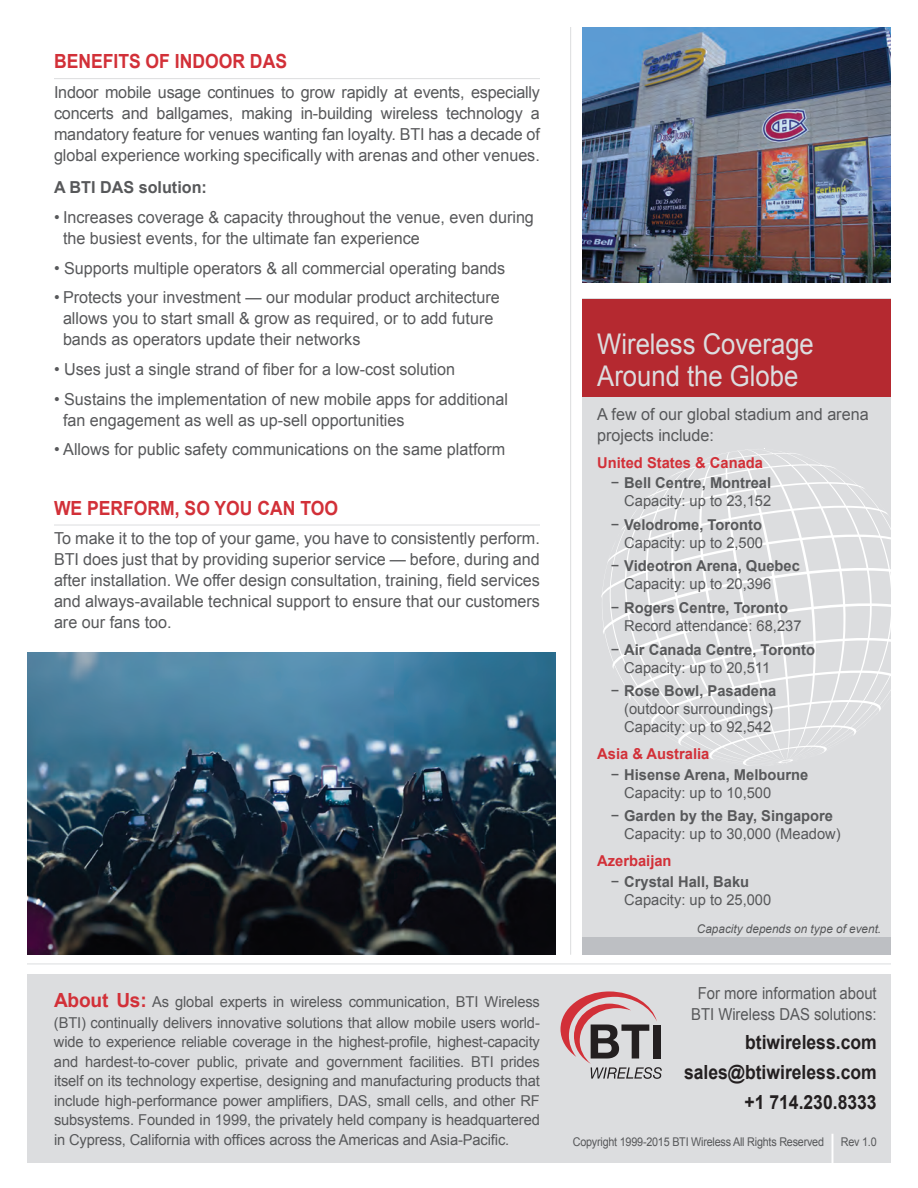
<style>
.page{position:relative;width:918px;height:1188px;background:#fff}
.page>*{position:absolute;margin:0;border:0;box-sizing:border-box;transform-origin:0 0}
.t1{font:35.1px "Arial";color:#fff;scale:.69 1}
.t2{font:28.5px/31.5px "Arial";color:#dcdddf;scale:.9 1}
.t3{font:700 19.5px/29.7px "Arial";color:#231f20;text-align:right;scale:.9 1}
.t4{font:700 19.5px "Arial";color:#d23038;scale:.9 1}
.t5{font:16.5px/21px "Arial";color:#57585a}
.t6{font:16.5px/21px "Arial";color:#57585a;text-align:center;scale:.9 1}
.t7{font:700 16.5px "Arial";color:#57585a}
.t8{font:15px/19.5px "Arial";letter-spacing:-.01em;color:#57585a}
.t9{font:700 15px/23.7px "Arial";color:#57585a}
.t10{font:700 15px/20.7px "Arial";color:#d23038}
.t11{font:12px "Arial";letter-spacing:-.02em;color:#57585a;scale:.9 1}
.t12{font:italic 12px "Arial";color:#57585a}
.s1{font-weight:700;font-size:19.5px;color:#d23038}
.s2{font-weight:400;color:#57585a}
.s3{color:#57585a}
.s4{font-weight:700}
.s5{font-weight:400}
.s6{color:#d23038}
</style>
<div class="page">
<div style="left:27px;top:974px;width:864px;height:188px;background:#dcdddf"></div>
<hr style="left:54px;top:78px;width:486px;height:1px;background:#dcdddf">
<hr style="left:54px;top:525px;width:486px;height:1px;background:#dcdddf">
<img style="left:582px;top:27px;width:309px;height:256px">
<svg style="left:561px;top:991px;width:101px;height:88px"></svg>
<img style="left:27px;top:652px;width:529px;height:303px">
<hr style="left:27px;top:964px;width:864px;height:1px;background:#dcdddf">
<hr style="left:570px;top:27px;width:1px;height:928px;background:#dcdddf">
<div style="left:582px;top:298px;width:309px;height:657px;background:#dcdddf"></div>
<div style="left:582px;top:299px;width:309px;height:97px;background:#b52930"></div>
<svg style="left:601px;top:449px;width:290px;height:317px"></svg>
<svg style="left:859px;top:725px;width:7px;height:6px"></svg>
<svg style="left:835px;top:737px;width:16px;height:10px"></svg>
<div style="left:582px;top:937px;width:309px;height:18px;background:#bdbfc3"></div>
<p class="t4" style="left:54px;top:48px;width:260px">BENEFITS OF INDOOR DAS</p>
<p class="t5" style="left:54px;top:82px;width:487px;text-align:justify">Indoor mobile usage continues to grow rapidly at events, especially concerts and ballgames, making in-building wireless technology a mandatory feature for venues wanting fan loyalty. BTI has a decade of global experience working specifically with arenas and other venues.</p>
<p class="t7" style="left:54px;top:177px;width:155px">A BTI DAS solution:</p>
<p class="t5" style="left:63px;top:207px;width:472px;text-indent:-9px">• Increases coverage &amp; capacity throughout the venue, even during the busiest events, for the ultimate fan experience</p>
<p class="t5" style="left:54px;top:258px;width:453px">• Supports multiple operators &amp; all commercial operating bands</p>
<p class="t5" style="left:63px;top:287px;width:438px;text-indent:-9px">• Protects your investment — our modular product architecture allows you to start small &amp; grow as required, or to add future bands as operators update their networks</p>
<p class="t5" style="left:54px;top:359px;width:403px">• Uses just a single strand of fiber for a low-cost solution</p>
<p class="t5" style="left:63px;top:389px;width:447px;text-indent:-9px">• Sustains the implementation of new mobile apps for additional fan engagement as well as up-sell opportunities</p>
<p class="t5" style="left:54px;top:439px;width:453px">• Allows for public safety communications on the same platform</p>
<p class="t4" style="left:54px;top:495px;width:317px">WE PERFORM, SO YOU CAN TOO</p>
<p class="t5" style="left:54px;top:528px;width:487px;text-align:justify">To make it to the top of your game, you have to consistently perform.<br>BTI does just that by providing superior service — before, during and after installation. We offer design consultation, training, field services and always-available technical support to ensure that our customers are our fans too.</p>
<p class="t8" style="left:54px;top:991px;width:487px;line-height:21px"><span class="s1">About Us:</span> As global experts in wireless communication, BTI Wireless (BTI) continually delivers innovative solutions that allow mobile users world-</p>
<p class="t8" style="left:54px;top:1032px;width:487px;text-align:justify">wide to experience reliable coverage in the highest-profile, highest-capacity and hardest-to-cover public, private and government facilities. BTI prides itself on its technology expertise, designing and manufacturing products that include high-performance power amplifiers, DAS, small cells, and other RF subsystems. Founded in 1999, the privately held company is headquartered in Cypress, California with offices across the Americas and Asia-Pacific.</p>
<h2 class="t2" style="left:597px;top:329px;width:242px">Wireless Coverage<br>Around the Globe</h2>
<p class="t5" style="left:597px;top:404px;width:273px">A few of our global stadium and arena projects include:</p>
<p class="t10" style="left:611px;top:452px;width:162px;text-indent:-13px">United States &amp; Canada <span class="s2">−</span> <span class="s3">Bell Centre, Montreal</span></p>
<p class="t8" style="left:611px;top:489px;width:162px;line-height:23.7px;text-indent:14px">Capacity: up to 23,152 − <span class="s4">Velodrome, Toronto</span></p>
<p class="t9" style="left:611px;top:531px;width:191px;text-indent:14px"><span class="s5">Capacity: up to 2,500<br>−</span> Videotron Arena, Quebec</p>
<p class="t8" style="left:611px;top:572px;width:179px;line-height:23.7px;text-align:center">Capacity: up to 20,396<br>− <span class="s4">Rogers Centre, Toronto</span></p>
<p class="t8" style="left:611px;top:614px;width:206px;line-height:23.7px;text-align:center">Record attendance: 68,237<br>− <span class="s4">Air Canada Centre, Toronto</span></p>
<p class="t8" style="left:611px;top:656px;width:167px;line-height:23.7px;text-align:center">Capacity: up to 20,511<br>− <span class="s4">Rose Bowl, Pasadena</span></p>
<p class="t8" style="left:624px;top:700px;width:150px;line-height:18px">(outdoor surroundings)<br>Capacity: up to 92,542</p>
<p class="t9" style="left:611px;top:744px;width:199px;line-height:20.7px;text-indent:-13px"><span class="s6">Asia &amp; Australia<br></span><span class="s5">−</span> Hisense Arena, Melbourne</p>
<p class="t9" style="left:611px;top:781px;width:224px;text-indent:14px"><span class="s5">Capacity: up to 10,500<br>−</span> Garden by the Bay, Singapore</p>
<p class="t8" style="left:624px;top:824px;width:218px">Capacity: up to 30,000 (Meadow)</p>
<p class="t9" style="left:611px;top:851px;width:140px;line-height:20.7px;text-indent:-13px"><span class="s6">Azerbaijan<br></span><span class="s5">−</span> Crystal Hall, Baku</p>
<p class="t8" style="left:624px;top:890px;width:149px">Capacity: up to 25,000</p>
<p class="t12" style="left:697px;top:921px;width:186px">Capacity depends on type of event.</p>
<p class="t6" style="left:691px;top:982px;width:208px">For more information about<br>BTI Wireless DAS solutions:</p>
<p class="t3" style="left:684px;top:1028px;width:216px">btiwireless.com sales@btiwireless.com +1 714.230.8333</p>
<p class="t11" style="left:573px;top:1134px;width:281px">Copyright 1999-2015 BTI Wireless All Rights Reserved</p>
<h1 class="t1" style="left:829px;top:1124px;width:11px">|</h1>
<p class="t11" style="left:841px;top:1134px;width:41px">Rev 1.0</p>
</div>
